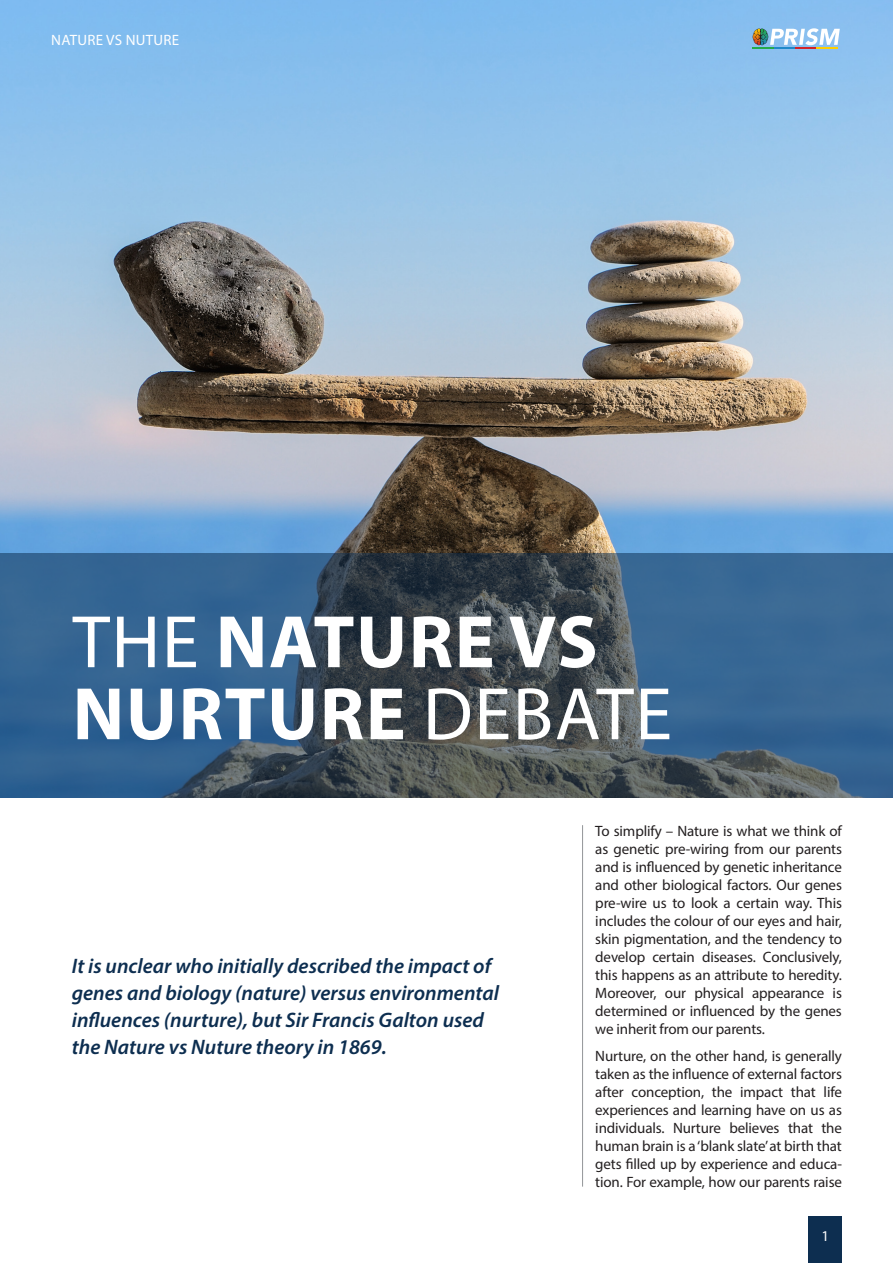
<style>
.page{position:relative;width:893px;height:1263px;background:#fff}
.page>*{position:absolute;margin:0;border:0;box-sizing:border-box;transform-origin:0 0}
.t1{font:700 75px/72px "Myriad Pro";letter-spacing:.02em;color:#fff}
.t2{font:italic 600 21px/27px "Myriad Pro";color:#0d2e50}
.t3{font:15px/18px "Myriad Pro";letter-spacing:-.01em;color:#231f20;text-align:justify}
.t4{font:15px "Myriad Pro";letter-spacing:.02em;color:#fff}
.s1{font-weight:400}
</style>
<div class="page">
<div style="left:809px;top:1216px;width:33px;height:47px;background:#0d2e50"></div>
<img style="left:0;top:0;width:893px;height:553px">
<svg style="left:0;top:553px;width:893px;height:244px;background:#3a5975"></svg>
<svg style="left:753px;top:28px;width:87px;height:17px"></svg>
<hr style="left:753px;top:47px;width:21px;height:2px;background:#23aa4a">
<hr style="left:774px;top:47px;width:21px;height:2px;background:#2089ca">
<hr style="left:795px;top:47px;width:21px;height:2px;background:#d22329">
<hr style="left:816px;top:47px;width:21px;height:2px;background:#ffcf00">
<hr style="left:582px;top:825px;width:1px;height:361px;background:#939598">
<p class="t4" style="left:51px;top:30px;width:130px">NATURE VS NUTURE</p>
<p class="t1" style="left:73px;top:603px;width:601px"><span class="s1">THE</span> NATURE VS<br>NURTURE <span class="s1">DEBATE</span></p>
<p class="t2" style="left:72px;top:952px;width:429px">It is unclear who initially described the impact of genes and biology (nature) versus environmental influences (nurture), but Sir Francis Galton used the Nature vs Nuture theory in 1869.</p>
<p class="t3" style="left:595px;top:822px;width:248px">To simplify – Nature is what we think of as genetic pre-wiring from our parents and is influenced by genetic inheritance and other biological factors. Our genes pre-wire us to look a certain way. This includes the colour of our eyes and hair, skin pigmentation, and the tendency to develop certain diseases. Conclusively, this happens as an attribute to heredity.<br>Moreover, our physical appearance is determined or influenced by the genes we inherit from our parents.</p>
<p class="t3" style="left:595px;top:1046px;width:248px">Nurture, on the other hand, is generally taken as the influence of external factors after conception, the impact that life experiences and learning have on us as individuals. Nurture believes that the human brain is a ‘blank slate’ at birth that gets filled up by experience and educa&shy;tion. For example, how our parents raise</p>
<p class="t4" style="left:821px;top:1226px;width:9px">1</p>
</div>
